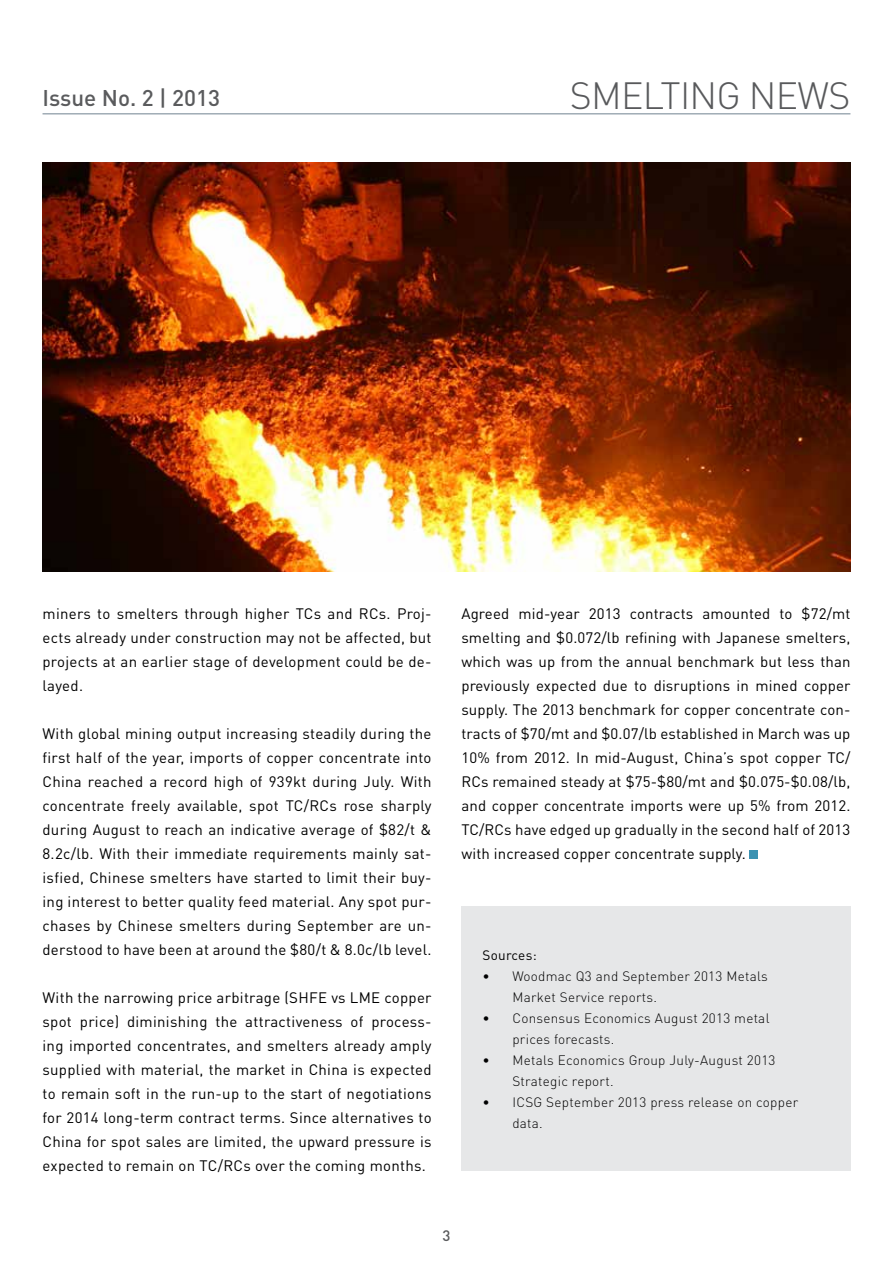
<style>
.page{position:relative;width:893px;height:1263px;background:#fff}
.page>*{position:absolute;margin:0;border:0;box-sizing:border-box;transform-origin:0 0}
.t1{font:300 37.5px "DIN Pro";letter-spacing:-.02em;color:#58595b}
.t2{font:500 22.5px "DIN Pro";color:#5a5b5d}
.t3{font:15px/24px "DIN Pro";letter-spacing:.02em;color:#000;text-align:justify}
.t4{font:500 15px "DIN Pro";color:#5a5b5d}
.t5{font:300 13.5px/21px "DIN Pro";letter-spacing:.02em;color:#000}
.t6{font:13.5px "DIN Pro";letter-spacing:.02em;color:#000}
</style>
<div class="page">
<hr style="left:43px;top:113px;width:807px;height:2px;background:#a0acb5">
<img style="left:43px;top:163px;width:807px;height:409px">
<div style="left:749px;top:850px;width:9px;height:9px;background:#3b92b2"></div>
<div style="left:461px;top:907px;width:389px;height:264px;background:#e6e7e8"></div>
<h2 class="t2" style="left:43px;top:83px;width:179px">Issue No. 2 | 2013</h2>
<h1 class="t1" style="left:570px;top:70px;width:282px">SMELTING NEWS</h1>
<p class="t3" style="left:43px;top:600px;width:391px">miners to smelters through higher TCs and RCs. Proj&shy;ects already under construction may not be affected, but projects at an earlier stage of development could be de&shy;layed.</p>
<p class="t3" style="left:43px;top:720px;width:391px">With global mining output increasing steadily during the first half of the year, imports of copper concentrate into China reached a record high of 939kt during July. With concentrate freely available, spot TC/RCs rose sharply during August to reach an indicative average of $82/t &amp; 8.2c/lb. With their immediate requirements mainly sat&shy;isfied, Chinese smelters have started to limit their buy&shy;ing interest to better quality feed material. Any spot pur&shy;chases by Chinese smelters during September are un&shy;derstood to have been at around the $80/t &amp; 8.0c/lb level.</p>
<p class="t3" style="left:43px;top:984px;width:391px">With the narrowing price arbitrage (SHFE vs LME copper spot price) diminishing the attractiveness of process&shy;ing imported concentrates, and smelters already amply supplied with material, the market in China is expected to remain soft in the run-up to the start of negotiations for 2014 long-term contract terms. Since alternatives to China for spot sales are limited, the upward pressure is expected to remain on TC/RCs over the coming months.</p>
<p class="t3" style="left:461px;top:600px;width:391px">Agreed mid-year 2013 contracts amounted to $72/mt smelting and $0.072/lb refining with Japanese smelters, which was up from the annual benchmark but less than previously expected due to disruptions in mined copper supply. The 2013 benchmark for copper concentrate con&shy;tracts of $70/mt and $0.07/lb established in March was up 10% from 2012. In mid-August, China’s spot copper TC/ RCs remained steady at $75-$80/mt and $0.075-$0.08/lb, and copper concentrate imports were up 5% from 2012.<br>TC/RCs have edged up gradually in the second half of 2013 with increased copper concentrate supply.</p>
<p class="t6" style="left:483px;top:946px;width:56px">Sources:</p>
<p class="t5" style="left:512px;top:965px;width:257px;text-indent:-30px">• Woodmac Q3 and September 2013 Metals<br>Market Service reports.</p>
<p class="t5" style="left:512px;top:1007px;width:259px;text-indent:-30px">• Consensus Economics August 2013 metal prices forecasts.</p>
<p class="t5" style="left:512px;top:1049px;width:265px;text-indent:-30px">• Metals Economics Group July-August 2013<br>Strategic report.</p>
<p class="t5" style="left:512px;top:1091px;width:287px;text-indent:-30px">• ICSG September 2013 press release on copper data.</p>
<p class="t4" style="left:442px;top:1225px;width:9px">3</p>
</div>
